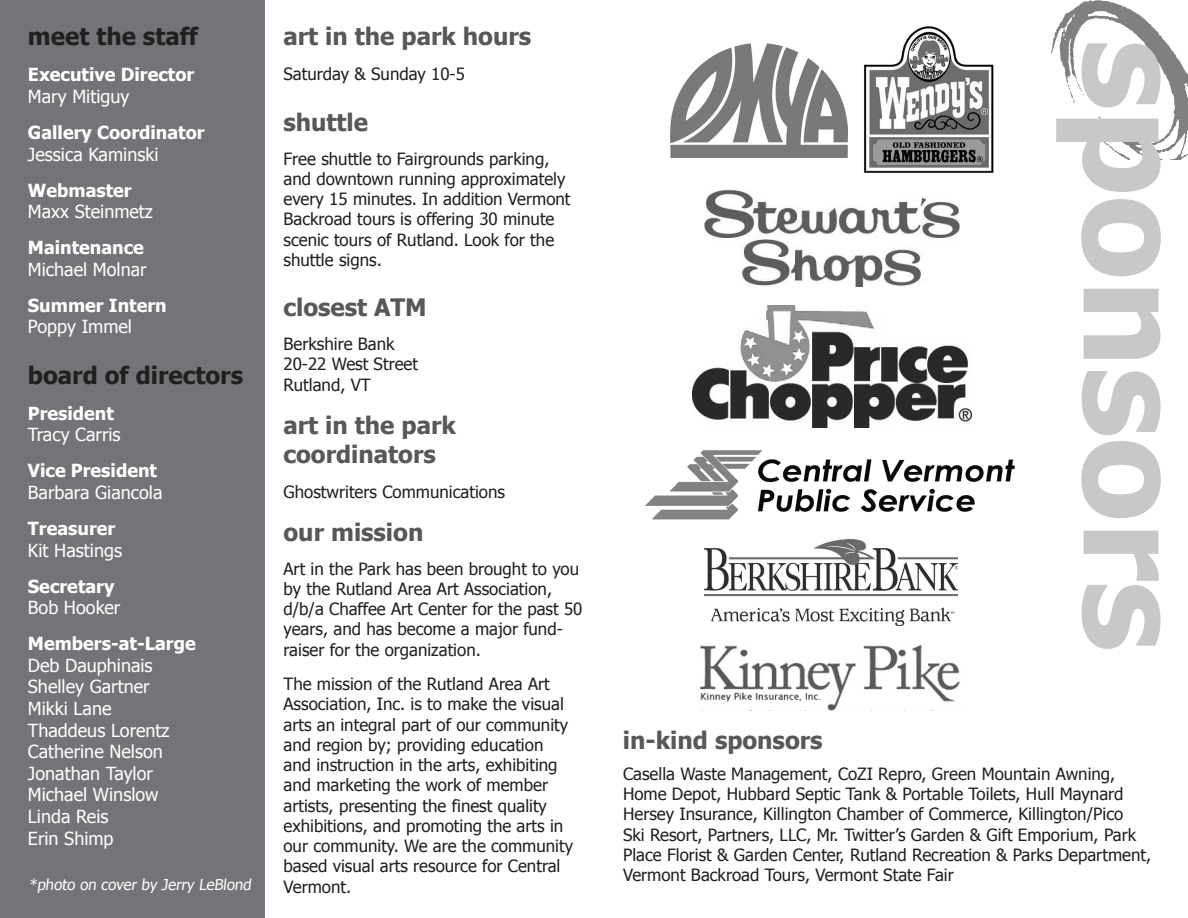
<style>
.page{position:relative;width:1188px;height:918px;background:#fff}
.page>*{position:absolute;margin:0;border:0;box-sizing:border-box;transform-origin:0 0}
.t1{font:700 136.5px "Tahoma";color:#c7c8ca}
.t2{font:700 24px/28.8px "Tahoma";color:#57585a}
.t3{font:700 24px "Tahoma";color:#231f20}
.grey_block{font:18px "Tahoma";color:#fff}
.grey_block-2{font:700 18px/21.6px "Tahoma";color:#fff}
.t4{font:16.8px/20.2px "Tahoma";color:#231f20}
.grey_block-3{font:15px "Tahoma";color:#fff}
.s1{font-weight:400}
</style>
<div class="page">
<svg style="left:1051px;top:0;width:137px;height:160px"></svg>
<div style="left:0;top:0;width:265px;height:918px;background:#737477"></div>
<img style="left:645px;top:450px;width:370px;height:70px">
<img style="left:693px;top:306px;width:279px;height:121px">
<img style="left:671px;top:43px;width:176px;height:114px">
<img style="left:864px;top:27px;width:130px;height:146px">
<img style="left:705px;top:189px;width:255px;height:98px">
<img style="left:705px;top:540px;width:253px;height:85px">
<img style="left:701px;top:646px;width:259px;height:64px">
<p class="t3" style="left:28px;top:21px;width:172px">meet the staff</p>
<p class="grey_block-2" style="left:28px;top:63px;width:168px">Executive Director<br><span class="s1">Mary Mitiguy</span></p>
<p class="grey_block-2" style="left:28px;top:121px;width:178px">Gallery Coordinator</p>
<p class="grey_block" style="left:28px;top:143px;width:132px">Jessica Kaminski</p>
<p class="grey_block-2" style="left:28px;top:179px;width:105px">Webmaster</p>
<p class="grey_block" style="left:28px;top:200px;width:127px">Maxx Steinmetz</p>
<p class="grey_block-2" style="left:28px;top:236px;width:117px">Maintenance</p>
<p class="grey_block" style="left:28px;top:258px;width:120px">Michael Molnar</p>
<p class="grey_block-2" style="left:28px;top:294px;width:140px">Summer Intern</p>
<p class="grey_block" style="left:28px;top:315px;width:106px">Poppy Immel</p>
<p class="t3" style="left:28px;top:360px;width:217px">board of directors</p>
<p class="grey_block-2" style="left:28px;top:402px;width:88px">President</p>
<p class="grey_block" style="left:28px;top:423px;width:94px">Tracy Carris</p>
<p class="grey_block-2" style="left:28px;top:459px;width:131px">Vice President</p>
<p class="grey_block" style="left:28px;top:481px;width:136px">Barbara Giancola</p>
<p class="grey_block-2" style="left:28px;top:517px;width:89px">Treasurer</p>
<p class="grey_block" style="left:28px;top:539px;width:96px">Kit Hastings</p>
<p class="grey_block-2" style="left:28px;top:575px;width:88px">Secretary</p>
<p class="grey_block" style="left:28px;top:596px;width:94px">Bob Hooker</p>
<p class="grey_block-2" style="left:28px;top:632px;width:169px">Members-at-Large</p>
<p class="grey_block" style="left:28px;top:654px;width:126px">Deb Dauphinais</p>
<p class="grey_block" style="left:28px;top:675px;width:123px">Shelley Gartner</p>
<p class="grey_block" style="left:28px;top:697px;width:85px">Mikki Lane</p>
<p class="grey_block" style="left:28px;top:719px;width:143px">Thaddeus Lorentz</p>
<p class="grey_block" style="left:28px;top:740px;width:136px">Catherine Nelson</p>
<p class="grey_block" style="left:28px;top:762px;width:127px">Jonathan Taylor</p>
<p class="grey_block" style="left:28px;top:783px;width:132px">Michael Winslow</p>
<p class="grey_block" style="left:28px;top:805px;width:82px">Linda Reis</p>
<p class="grey_block" style="left:28px;top:827px;width:87px">Erin Shimp</p>
<p class="grey_block-3" style="left:29px;top:875px;width:226px">*photo on cover by Jerry LeBlond</p>
<p class="t2" style="left:284px;top:21px;width:249px">art in the park hours</p>
<p class="t4" style="left:284px;top:64px;width:183px">Saturday &amp; Sunday 10-5</p>
<p class="t2" style="left:284px;top:107px;width:86px">shuttle</p>
<p class="t4" style="left:284px;top:148px;width:289px">Free shuttle to Fairgrounds parking, and downtown running approximately every 15 minutes. In addition Vermont Backroad tours is offering 30 minute scenic tours of Rutland. Look for the shuttle signs.</p>
<p class="t2" style="left:284px;top:292px;width:145px">closest ATM</p>
<p class="t4" style="left:284px;top:333px;width:113px">Berkshire Bank</p>
<p class="t4" style="left:284px;top:353px;width:136px">20-22 West Street</p>
<p class="t4" style="left:284px;top:374px;width:89px">Rutland, VT</p>
<p class="t2" style="left:284px;top:410px;width:174px">art in the park coordinators</p>
<p class="t4" style="left:284px;top:481px;width:223px">Ghostwriters Communications</p>
<p class="t2" style="left:284px;top:517px;width:141px">our mission</p>
<p class="t4" style="left:284px;top:558px;width:301px">Art in the Park has been brought to you by the Rutland Area Art Association, d/b/a Chaffee Art Center for the past 50 years, and has become a major fund&shy;raiser for the organization.</p>
<p class="t4" style="left:284px;top:673px;width:291px">The mission of the Rutland Area Art Association, Inc. is to make the visual arts an integral part of our community and region by; providing education and instruction in the arts, exhibiting and marketing the work of member artists, presenting the finest quality exhibitions, and promoting the arts in our community. We are the community based visual arts resource for Central Vermont.</p>
<p class="t1" style="left:1220px;top:39px;width:613px;rotate:90deg">sponsors</p>
<p class="t2" style="left:623px;top:725px;width:201px">in-kind sponsors</p>
<p class="t4" style="left:623px;top:763px;width:530px">Casella Waste Management, CoZI Repro, Green Mountain Awning, Home Depot, Hubbard Septic Tank &amp; Portable Toilets, Hull Maynard Hersey Insurance, Killington Chamber of Commerce, Killington/Pico<br>Ski Resort, Partners, LLC, Mr. Twitter’s Garden &amp; Gift Emporium, Park Place Florist &amp; Garden Center, Rutland Recreation &amp; Parks Department, Vermont Backroad Tours, Vermont State Fair</p>
</div>
